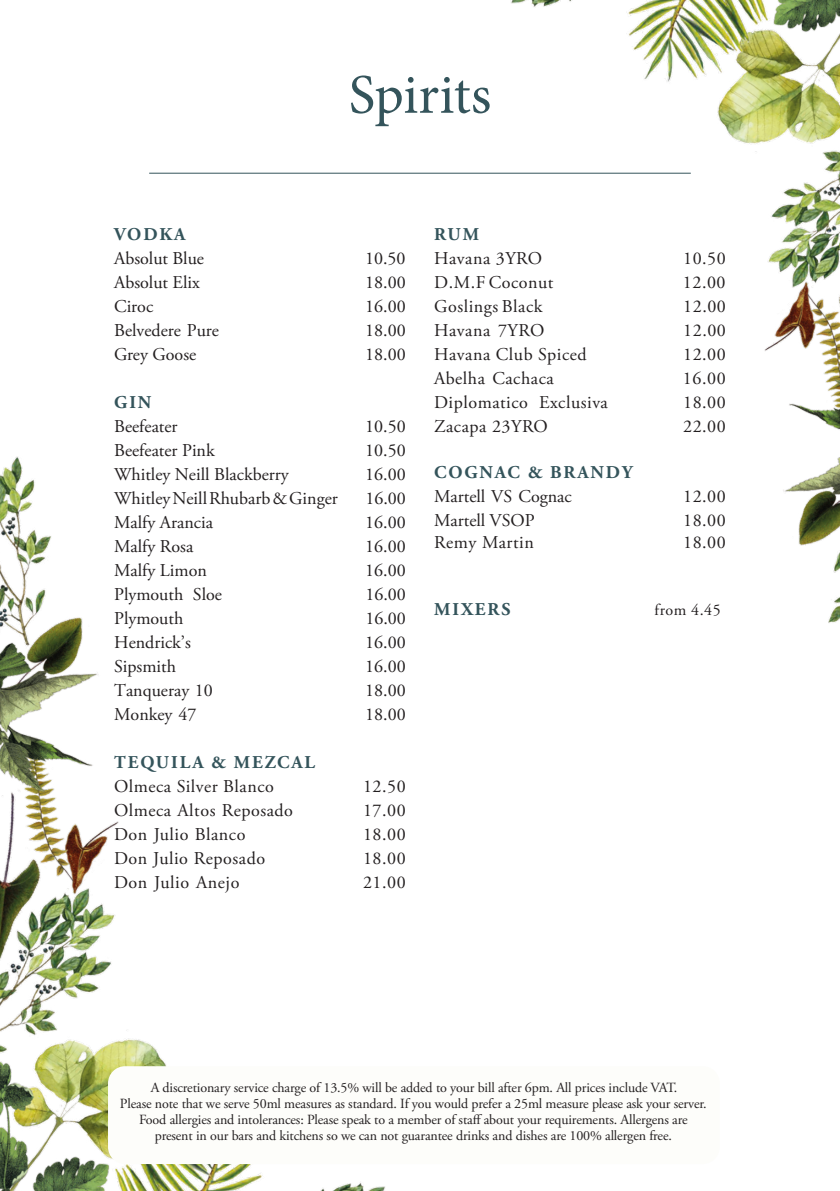
<style>
.page{position:relative;width:840px;height:1191px;background:#fff}
.page>*{position:absolute;margin:0;border:0;box-sizing:border-box;transform-origin:0 0}
.t1{font:56px "Minion Pro";letter-spacing:-.005em;color:#34545b}
.t2{font:18px "Adobe Garamond Pro";color:#231f20}
.t3{font:18px "Adobe Garamond Pro";letter-spacing:.03em;color:#231f20}
.t4{font:700 18px "Adobe Garamond Pro";letter-spacing:.105em;color:#34545b}
.t5{font:16px "Adobe Garamond Pro";letter-spacing:.03em;color:#231f20}
.t6{font:14px/16px "Adobe Garamond Pro";letter-spacing:-.01em;color:#231f20;text-align:center}
</style>
<div class="page">
<img style="left:0;top:0;width:839px;height:1191px">
<hr style="left:149px;top:173px;width:541px;height:1px;background:#34545b">
<div style="left:108px;top:1066px;width:611px;height:98px;background:#fdfdfa;border-radius:17px"></div>
<p class="t1" style="left:348px;top:57px;width:144px">Spirits</p>
<p class="t4" style="left:114px;top:224px;width:73px">VODKA</p>
<p class="t2" style="left:114px;top:248px;width:91px">Absolut Blue</p>
<p class="t2" style="left:365px;top:248px;width:42px">10.50</p>
<p class="t2" style="left:114px;top:272px;width:87px">Absolut Elix</p>
<p class="t2" style="left:365px;top:272px;width:42px">18.00</p>
<p class="t2" style="left:114px;top:296px;width:41px">Ciroc</p>
<p class="t2" style="left:365px;top:296px;width:42px">16.00</p>
<p class="t2" style="left:114px;top:320px;width:106px">Belvedere Pure</p>
<p class="t2" style="left:365px;top:320px;width:42px">18.00</p>
<p class="t2" style="left:114px;top:344px;width:84px">Grey Goose</p>
<p class="t2" style="left:365px;top:344px;width:42px">18.00</p>
<p class="t4" style="left:114px;top:392px;width:39px">GIN</p>
<p class="t2" style="left:114px;top:416px;width:65px">Beefeater</p>
<p class="t2" style="left:365px;top:416px;width:42px">10.50</p>
<p class="t2" style="left:114px;top:440px;width:102px">Beefeater Pink</p>
<p class="t2" style="left:365px;top:440px;width:42px">10.50</p>
<p class="t2" style="left:114px;top:464px;width:176px">Whitley Neill Blackberry</p>
<p class="t2" style="left:365px;top:464px;width:42px">16.00</p>
<p class="t2" style="left:114px;top:488px;width:225px">Whitley Neill Rhubarb &amp; Ginger</p>
<p class="t2" style="left:365px;top:488px;width:42px">16.00</p>
<p class="t2" style="left:114px;top:512px;width:100px">Malfy Arancia</p>
<p class="t2" style="left:365px;top:512px;width:42px">16.00</p>
<p class="t2" style="left:114px;top:536px;width:81px">Malfy Rosa</p>
<p class="t2" style="left:365px;top:536px;width:42px">16.00</p>
<p class="t2" style="left:114px;top:560px;width:94px">Malfy Limon</p>
<p class="t2" style="left:365px;top:560px;width:42px">16.00</p>
<p class="t2" style="left:114px;top:584px;width:109px">Plymouth Sloe</p>
<p class="t2" style="left:365px;top:584px;width:42px">16.00</p>
<p class="t2" style="left:114px;top:608px;width:71px">Plymouth</p>
<p class="t2" style="left:365px;top:608px;width:42px">16.00</p>
<p class="t2" style="left:114px;top:632px;width:78px">Hendrick’s</p>
<p class="t2" style="left:365px;top:632px;width:42px">16.00</p>
<p class="t2" style="left:114px;top:656px;width:63px">Sipsmith</p>
<p class="t2" style="left:365px;top:656px;width:42px">16.00</p>
<p class="t2" style="left:114px;top:680px;width:100px">Tanqueray 10</p>
<p class="t2" style="left:365px;top:680px;width:42px">18.00</p>
<p class="t2" style="left:114px;top:704px;width:84px">Monkey 47</p>
<p class="t2" style="left:365px;top:704px;width:42px">18.00</p>
<p class="t4" style="left:114px;top:752px;width:202px">TEQUILA &amp; MEZCAL</p>
<p class="t3" style="left:114px;top:776px;width:161px">Olmeca Silver Blanco</p>
<p class="t2" style="left:363px;top:776px;width:44px">12.50</p>
<p class="t3" style="left:114px;top:800px;width:180px">Olmeca Altos Reposado</p>
<p class="t2" style="left:363px;top:800px;width:44px">17.00</p>
<p class="t3" style="left:114px;top:824px;width:133px">Don Julio Blanco</p>
<p class="t2" style="left:363px;top:824px;width:44px">18.00</p>
<p class="t3" style="left:114px;top:848px;width:152px">Don Julio Reposado</p>
<p class="t2" style="left:363px;top:848px;width:44px">18.00</p>
<p class="t3" style="left:114px;top:872px;width:127px">Don Julio Anejo</p>
<p class="t2" style="left:363px;top:872px;width:44px">21.00</p>
<p class="t4" style="left:434px;top:224px;width:46px">RUM</p>
<p class="t3" style="left:434px;top:248px;width:109px">Havana 3YRO</p>
<p class="t2" style="left:682px;top:248px;width:44px">10.50</p>
<p class="t3" style="left:434px;top:272px;width:121px">D.M.F Coconut</p>
<p class="t2" style="left:682px;top:272px;width:44px">12.00</p>
<p class="t3" style="left:434px;top:296px;width:110px">Goslings Black</p>
<p class="t2" style="left:682px;top:296px;width:44px">12.00</p>
<p class="t3" style="left:434px;top:320px;width:112px">Havana 7YRO</p>
<p class="t2" style="left:682px;top:320px;width:44px">12.00</p>
<p class="t3" style="left:434px;top:344px;width:154px">Havana Club Spiced</p>
<p class="t2" style="left:682px;top:344px;width:44px">12.00</p>
<p class="t3" style="left:434px;top:368px;width:121px">Abelha Cachaca</p>
<p class="t2" style="left:682px;top:368px;width:44px">16.00</p>
<p class="t3" style="left:434px;top:392px;width:175px">Diplomatico Exclusiva</p>
<p class="t2" style="left:682px;top:392px;width:44px">18.00</p>
<p class="t3" style="left:434px;top:416px;width:115px">Zacapa 23YRO</p>
<p class="t2" style="left:682px;top:416px;width:44px">22.00</p>
<p class="t4" style="left:434px;top:461px;width:199px">COGNAC &amp; BRANDY</p>
<p class="t2" style="left:434px;top:485px;width:139px">Martell VS Cognac</p>
<p class="t2" style="left:682px;top:485px;width:44px">12.00</p>
<p class="t2" style="left:434px;top:509px;width:102px">Martell VSOP</p>
<p class="t2" style="left:682px;top:509px;width:44px">18.00</p>
<p class="t3" style="left:434px;top:531px;width:101px">Remy Martin</p>
<p class="t2" style="left:682px;top:531px;width:44px">18.00</p>
<p class="t4" style="left:434px;top:599px;width:78px">MIXERS</p>
<p class="t5" style="left:654px;top:600px;width:68px">from 4.45</p>
<p class="t6" style="left:120px;top:1080px;width:588px">A discretionary service charge of 13.5% will be added to your bill after 6pm. All prices include VAT.<br>Please note that we serve 50ml measures as standard. If you would prefer a 25ml measure please ask your server.<br>Food allergies and intolerances: Please speak to a member of staff about your requirements. Allergens are present in our bars and kitchens so we can not guarantee drinks and dishes are 100% allergen free.</p>
</div>
